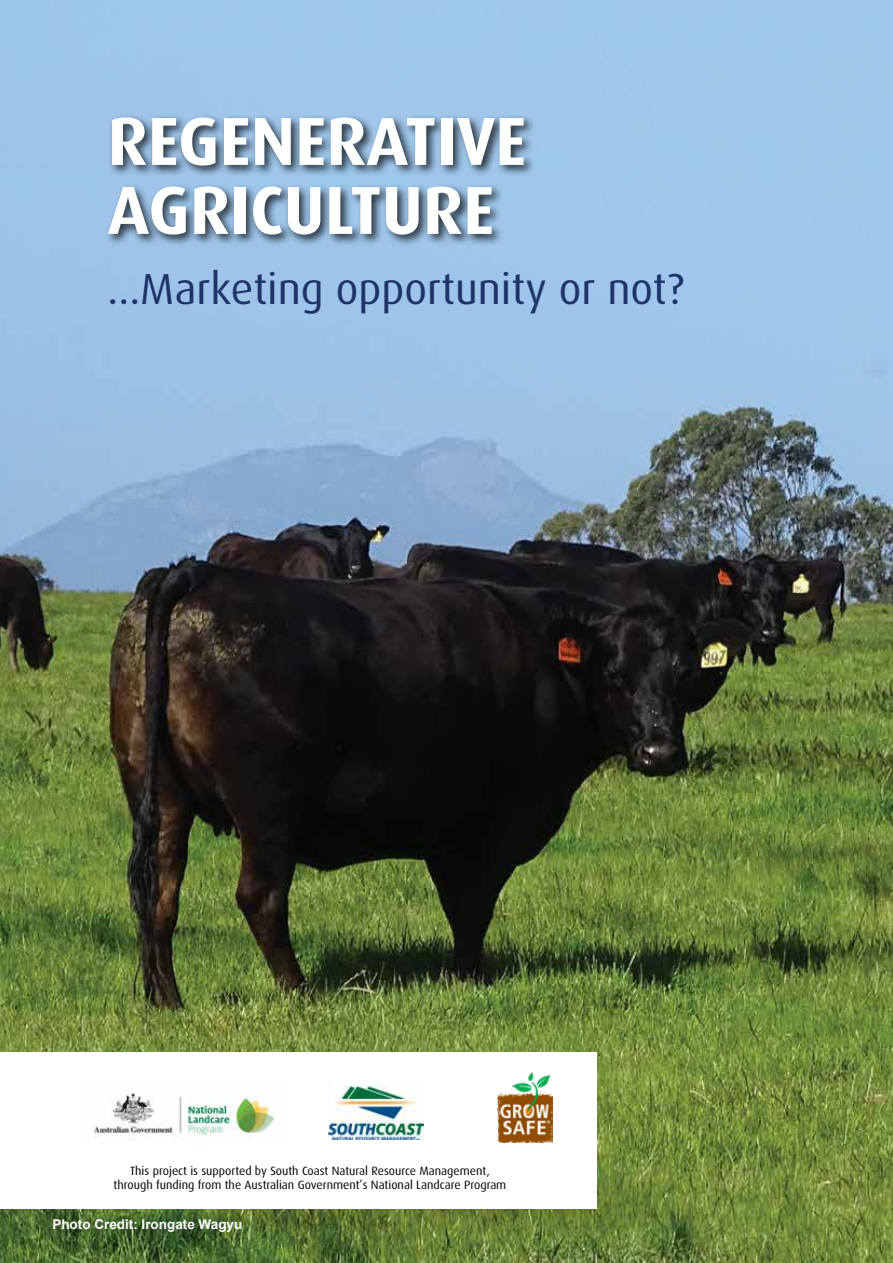
<style>
.page{position:relative;width:893px;height:1263px;background:#fff}
.page>*{position:absolute;margin:0;border:0;box-sizing:border-box;transform-origin:0 0}
.t1{font:700 67.95px/69px "Dax";color:#fff}
.t2{font:43.5px "Dax";color:#203368}
.t3{font:700 13.5px "Arial";color:#fff}
.t4{font:12px/14.4px "Dax";color:#000;text-align:center}
</style>
<div class="page">
<img style="left:0;top:0;width:893px;height:1263px">
<div style="left:0;top:1052px;width:597px;height:156px;background:#fff"></div>
<div style="left:105px;top:114px;width:431px;height:133px;background:#000;opacity:.75"></div>
<img style="left:329px;top:1086px;width:95px;height:54px">
<img style="left:498px;top:1072px;width:55px;height:71px">
<img style="left:93px;top:1089px;width:182px;height:51px">
<h1 class="t1" style="left:108px;top:107px;width:420px">REGENERATIVE<br>AGRICULTURE</h1>
<h2 class="t2" style="left:108px;top:265px;width:578px">...Marketing opportunity or not?</h2>
<p class="t4" style="left:114px;top:1163px;width:394px">This project is supported by South Coast Natural Resource Management, through funding from the Australian Government’s National Landcare Program</p>
<p class="t3" style="left:52px;top:1215px;width:191px">Photo Credit: Irongate Wagyu</p>
</div>
